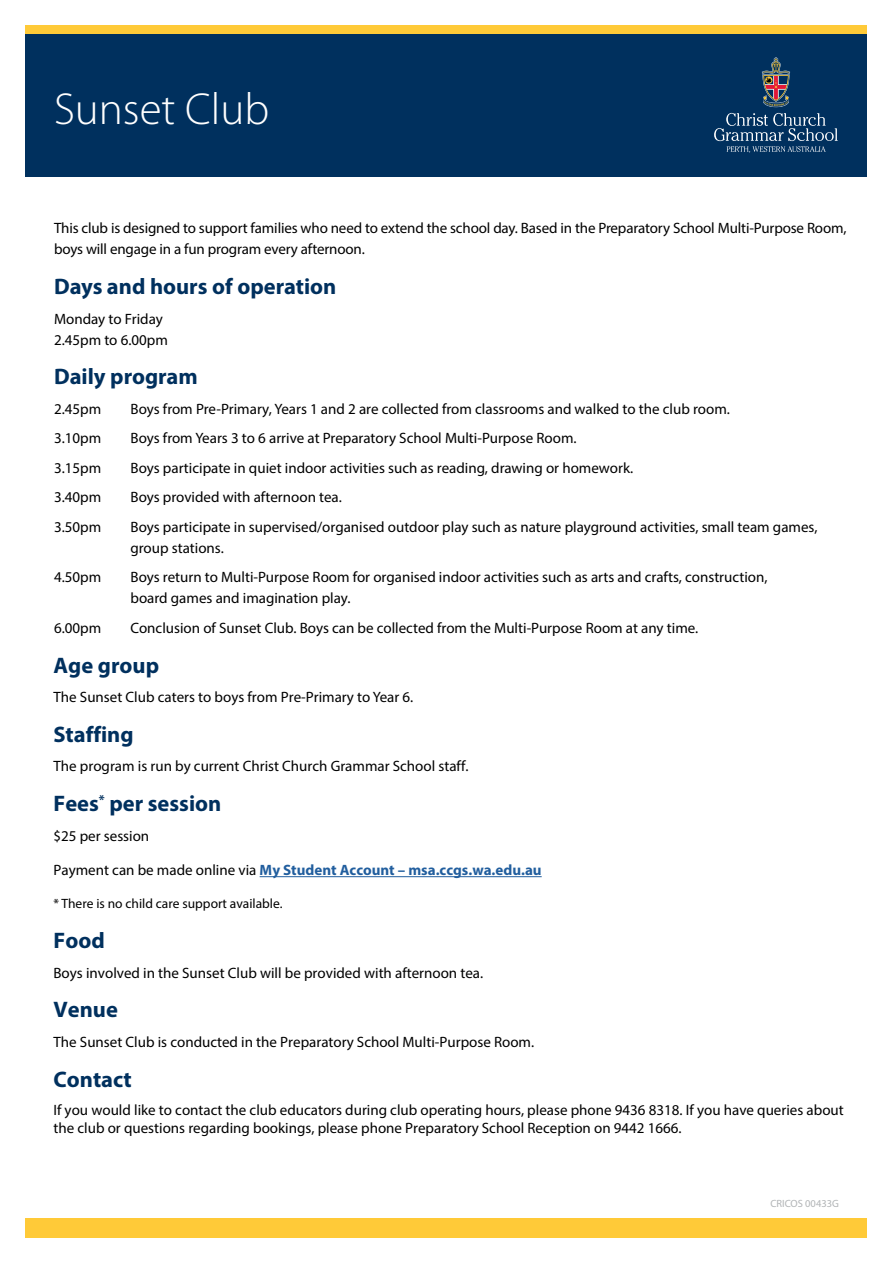
<style>
.page{position:relative;width:893px;height:1263px;background:#fff}
.page>*{position:absolute;margin:0;border:0;box-sizing:border-box;transform-origin:0 0}
.Header___Main_title{font:300 45px "Myriad Pro";color:#fff}
.Body__10pt{font:700 22.5px "Myriad Pro";color:#00305e}
.Heading_2{font:700 22.5px "Myriad Pro";color:#00305e}
.Body__10pt-2{font:15px/21px "Myriad Pro";color:#000}
.Body__10pt-3{font:700 15px "Myriad Pro";color:#215e9e}
.Body__10pt-4{font:13.5px "Myriad Pro";color:#000}
.t1{font:10.5px "Myriad Pro";color:#b1b4b6}
.s1{font-weight:400;color:#000}
</style>
<div class="page">
<div style="left:26px;top:26px;width:841px;height:8px;background:#ffca38"></div>
<div style="left:26px;top:34px;width:841px;height:142px;background:#00305e"></div>
<svg style="left:762px;top:58px;width:28px;height:49px"></svg>
<svg style="left:714px;top:113px;width:124px;height:40px"></svg>
<div style="left:26px;top:1218px;width:841px;height:19px;background:#ffca38"></div>
<hr style="left:260px;top:876px;width:282px;height:1px;background:#215e9e">
<p class="Header___Main_title" style="left:54px;top:84px;width:217px">Sunset Club</p>
<p class="Body__10pt-2" style="left:54px;top:217px;width:794px">This club is designed to support families who need to extend the school day. Based in the Preparatory School Multi-Purpose Room, boys will engage in a fun program every afternoon.</p>
<p class="Heading_2" style="left:54px;top:272px;width:284px">Days and hours of operation</p>
<p class="Body__10pt-2" style="left:54px;top:308px;width:115px">Monday to Friday<br>2.45pm to 6.00pm</p>
<p class="Heading_2" style="left:54px;top:362px;width:145px">Daily program</p>
<p class="Body__10pt-2" style="left:54px;top:398px;width:49px">2.45pm</p>
<p class="Body__10pt-2" style="left:131px;top:398px;width:601px">Boys from Pre-Primary, Years 1 and 2 are collected from classrooms and walked to the club room.</p>
<p class="Body__10pt-2" style="left:54px;top:427px;width:49px">3.10pm</p>
<p class="Body__10pt-2" style="left:131px;top:427px;width:448px">Boys from Years 3 to 6 arrive at Preparatory School Multi-Purpose Room.</p>
<p class="Body__10pt-2" style="left:54px;top:457px;width:49px">3.15pm</p>
<p class="Body__10pt-2" style="left:131px;top:457px;width:504px">Boys participate in quiet indoor activities such as reading, drawing or homework.</p>
<p class="Body__10pt-2" style="left:54px;top:486px;width:49px">3.40pm</p>
<p class="Body__10pt-2" style="left:131px;top:486px;width:213px">Boys provided with afternoon tea.</p>
<p class="Body__10pt-2" style="left:54px;top:516px;width:49px">3.50pm</p>
<p class="Body__10pt-2" style="left:131px;top:516px;width:688px">Boys participate in supervised/organised outdoor play such as nature playground activities, small team games, group stations.</p>
<p class="Body__10pt-2" style="left:54px;top:566px;width:49px">4.50pm</p>
<p class="Body__10pt-2" style="left:131px;top:566px;width:638px">Boys return to Multi-Purpose Room for organised indoor activities such as arts and crafts, construction, board games and imagination play.</p>
<p class="Body__10pt-2" style="left:54px;top:617px;width:49px">6.00pm</p>
<p class="Body__10pt-2" style="left:131px;top:617px;width:569px">Conclusion of Sunset Club. Boys can be collected from the Multi-Purpose Room at any time.</p>
<p class="Body__10pt" style="left:54px;top:650px;width:107px">Age group</p>
<p class="Body__10pt-2" style="left:54px;top:686px;width:361px">The Sunset Club caters to boys from Pre-Primary to Year 6.</p>
<p class="Body__10pt" style="left:54px;top:720px;width:82px">Staffing</p>
<p class="Body__10pt-2" style="left:54px;top:756px;width:416px">The program is run by current Christ Church Grammar School staff.</p>
<p class="Body__10pt" style="left:54px;top:789px;width:169px">Fees<sup>*</sup> per session</p>
<p class="Body__10pt-2" style="left:54px;top:825px;width:97px">$25 per session</p>
<p class="Body__10pt-3" style="left:54px;top:860px;width:490px"><span class="s1">Payment can be made online via</span> My Student Account – msa.ccgs.wa.edu.au</p>
<p class="Body__10pt-4" style="left:54px;top:895px;width:231px">* There is no child care support available.</p>
<p class="Body__10pt" style="left:54px;top:926px;width:53px">Food</p>
<p class="Body__10pt-2" style="left:54px;top:962px;width:431px">Boys involved in the Sunset Club will be provided with afternoon tea.</p>
<p class="Body__10pt" style="left:54px;top:995px;width:66px">Venue</p>
<p class="Body__10pt-2" style="left:54px;top:1031px;width:482px">The Sunset Club is conducted in the Preparatory School Multi-Purpose Room.</p>
<p class="Body__10pt" style="left:54px;top:1064px;width:80px">Contact</p>
<p class="Body__10pt-2" style="left:54px;top:1101px;width:792px;line-height:18px">If you would like to contact the club educators during club operating hours, please phone 9436 8318. If you have queries about the club or questions regarding bookings, please phone Preparatory School Reception on 9442 1666.</p>
<p class="t1" style="left:770px;top:1196px;width:70px">CRICOS 00433G</p>
</div>
